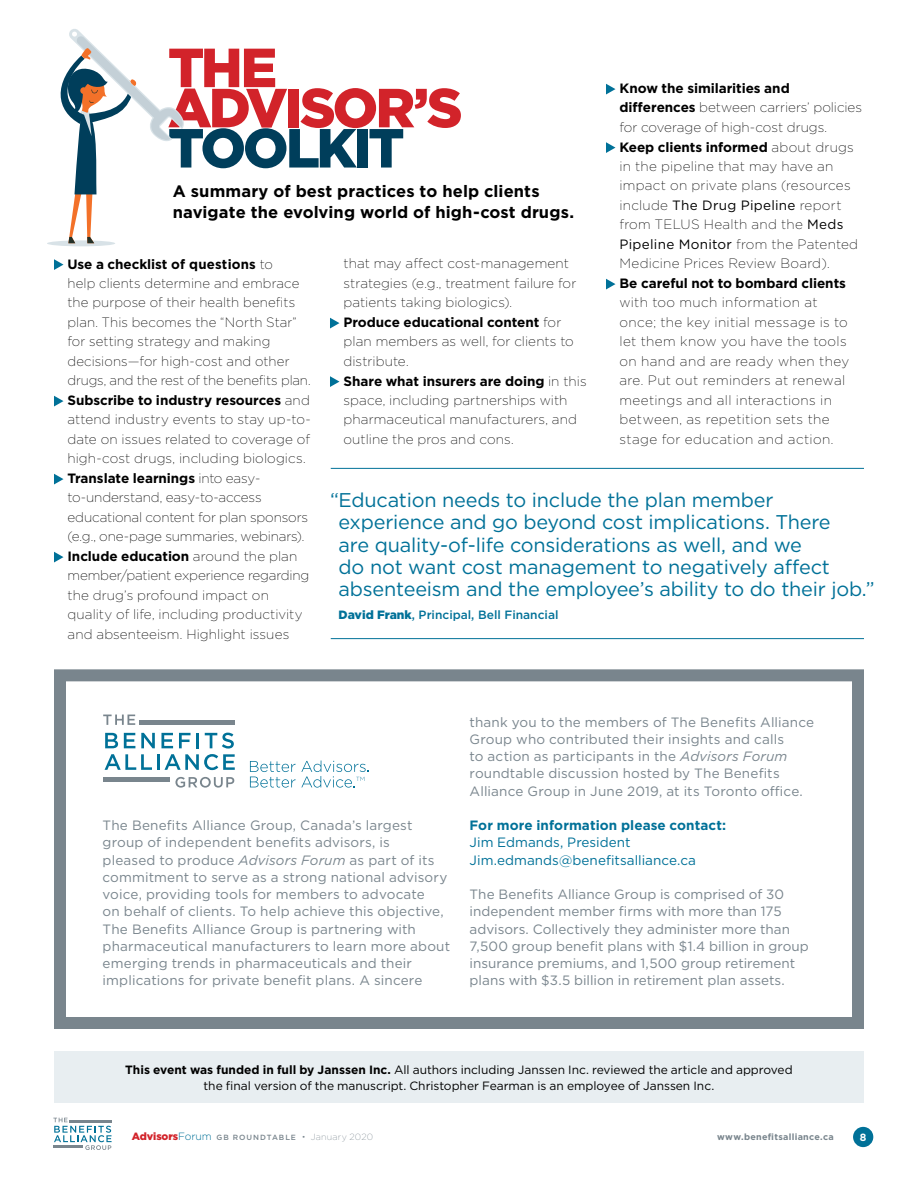
<style>
.page{position:relative;width:918px;height:1188px;background:#fff}
.page>*{position:absolute;margin:0;border:0;box-sizing:border-box;transform-origin:0 0}
.t1{font:900 55.05px/40.2px "Gotham";letter-spacing:-.055em;color:#d2232a}
.t2{font:900 55.05px "Gotham";letter-spacing:-.06em;color:#003e5b}
.t3{font:19.8px/22.5px "Gotham";letter-spacing:-.01em;color:#007198}
.t4{font:700 16.5px/21px "Gotham";letter-spacing:.005em;color:#000}
.t5{font:200 13.5px/19.5px "Gotham";letter-spacing:.01em;color:#000}
.t6{font:13.5px/17.2px "Gotham";letter-spacing:.005em;color:#79858d}
.t7{font:200 13.5px/19.5px "Gotham";letter-spacing:.03em;color:#000}
.t8{font:13.5px/17.2px "Gotham";letter-spacing:.005em;color:#007198}
.t9{font:700 13.5px "Gotham";letter-spacing:.005em;color:#007198}
.t10{font:700 13.5px "Gotham";letter-spacing:-.005em;color:#000}
.t11{font:12px/16.5px "Gotham";letter-spacing:-.005em;color:#000;text-align:center}
.t12{font:500 12px "Gotham";color:#007198}
.t13{font:700 10.5px "Gotham";color:#fff}
.t14{font:700 9px "Gotham";letter-spacing:.03em;color:#79858d}
.t15{font:500 7.5px "Gotham";letter-spacing:.13em;color:#79858d}
.s1{font-weight:700}
.s2{font-weight:400}
.s3{font-weight:900}
.s4{font-style:italic}
.s5{font-weight:900;font-size:10.5px;color:#d2232a}
.s6{font-weight:300;font-size:10.5px;color:#007198}
.s7{font-weight:100;font-size:9px}
.s8{font-weight:200;font-size:9px}
</style>
<div class="page">
<svg style="left:53px;top:1118px;width:59px;height:32px"></svg>
<hr style="left:53px;top:1145px;width:30px;height:2px;background:#79858d">
<hr style="left:69px;top:1120px;width:43px;height:2px;background:#79858d">
<div style="left:853px;top:1127px;width:20px;height:20px;background:#007198;border-radius:50%"></div>
<div style="left:54px;top:1052px;width:810px;height:51px;background:#e8eef1"></div>
<div style="left:54px;top:669px;width:810px;height:360px;border:12px solid #79858d"></div>
<svg style="left:103px;top:715px;width:32px;height:10px"></svg>
<svg style="left:105px;top:733px;width:13px;height:15px"></svg>
<svg style="left:124px;top:733px;width:11px;height:15px"></svg>
<svg style="left:141px;top:733px;width:14px;height:15px"></svg>
<svg style="left:105px;top:754px;width:47px;height:16px"></svg>
<hr style="left:157px;top:754px;width:3px;height:16px;background:#007198">
<svg style="left:161px;top:733px;width:74px;height:37px"></svg>
<svg style="left:175px;top:777px;width:59px;height:11px"></svg>
<hr style="left:103px;top:777px;width:66px;height:4px;background:#79858d">
<div style="left:139px;top:720px;width:96px;height:5px;background:#79858d"></div>
<svg style="left:250px;top:761px;width:119px;height:27px"></svg>
<svg style="left:54px;top:259px;width:10px;height:11px"></svg>
<svg style="left:54px;top:396px;width:10px;height:11px"></svg>
<svg style="left:54px;top:474px;width:10px;height:11px"></svg>
<svg style="left:54px;top:552px;width:10px;height:11px"></svg>
<svg style="left:330px;top:318px;width:10px;height:11px"></svg>
<svg style="left:330px;top:376px;width:10px;height:11px"></svg>
<svg style="left:606px;top:84px;width:10px;height:11px"></svg>
<svg style="left:606px;top:142px;width:10px;height:11px"></svg>
<svg style="left:606px;top:279px;width:10px;height:11px"></svg>
<hr style="left:331px;top:468px;width:533px;height:1px;background:#007198">
<hr style="left:331px;top:638px;width:533px;height:1px;background:#007198">
<div style="left:47px;top:240px;width:68px;height:6px;background:#d8e2e7;border-radius:50%"></div>
<svg style="left:52px;top:29px;width:132px;height:214px"></svg>
<h1 class="t1" style="left:168px;top:47px;width:296px">THE<br>ADVISOR’S</h1>
<h1 class="t2" style="left:168px;top:110px;width:238px">TOOLKIT</h1>
<p class="t5" style="left:620px;top:78px;width:244px"><span class="s1">Know the similarities and differences</span> between carriers’ policies for coverage of high-cost drugs.<br><span class="s1">Keep clients informed</span> about drugs in the pipeline that may have an impact on private plans (resources include <span class="s2">The Drug Pipeline</span> report from TELUS Health and the <span class="s2">Meds Pipeline Monitor</span> from the Patented Medicine Prices Review Board).</p>
<p class="t10" style="left:620px;top:274px;width:228px">Be careful not to bombard clients</p>
<p class="t7" style="left:620px;top:293px;width:231px">with too much information at once; the key initial message is to let them know you have the tools on hand and are ready when they are. Put out reminders at renewal meetings and all interactions in between, as repetition sets the stage for education and action.</p>
<p class="t4" style="left:173px;top:181px;width:403px">A summary of best practices to help clients navigate the evolving world of high-cost drugs.</p>
<p class="t5" style="left:68px;top:254px;width:245px"><span class="s1">Use a checklist of questions</span> to<br>help clients determine and embrace the purpose of their health benefits plan. This becomes the “North Star” for setting strategy and making decisions—for high-cost and other drugs, and the rest of the benefits plan.<br><span class="s1">Subscribe to industry resources</span> and attend industry events to stay up-to&shy;date on issues related to coverage of high-cost drugs, including biologics.<br><span class="s1">Translate learnings</span> into easy&shy;to-understand, easy-to-access educational content for plan sponsors (e.g., one-page summaries, webinars).<br><span class="s1">Include education</span> around the plan member/patient experience regarding the drug’s profound impact on quality of life, including productivity and absenteeism. Highlight issues</p>
<p class="t5" style="left:343px;top:254px;width:245px">that may affect cost-management strategies (e.g., treatment failure for patients taking biologics).<br><span class="s1">Produce educational content</span> for plan members as well, for clients to distribute.<br><span class="s1">Share what insurers are doing</span> in this space, including partnerships with pharmaceutical manufacturers, and outline the pros and cons.</p>
<p class="t3" style="left:339px;top:488px;width:537px;text-indent:-9px">“Education needs to include the plan member experience and go beyond cost implications. There<br>are quality-of-life considerations as well, and we<br>do not want cost management to negatively affect absenteeism and the employee’s ability to do their job.”</p>
<p class="t12" style="left:339px;top:607px;width:221px"><span class="s3">David Frank</span>, Principal, Bell Financial</p>
<p class="t6" style="left:103px;top:817px;width:349px">The Benefits Alliance Group, Canada’s largest group of independent benefits advisors, is<br>pleased to produce <span class="s4">Advisors Forum</span> as part of its commitment to serve as a strong national advisory voice, providing tools for members to advocate<br>on behalf of clients. To help achieve this objective, The Benefits Alliance Group is partnering with pharmaceutical manufacturers to learn more about emerging trends in pharmaceuticals and their implications for private benefit plans. A sincere</p>
<p class="t6" style="left:470px;top:713px;width:346px">thank you to the members of The Benefits Alliance Group who contributed their insights and calls<br>to action as participants in the <span class="s4">Advisors Forum </span>roundtable discussion hosted by The Benefits Alliance Group in June 2019, at its Toronto office.</p>
<p class="t9" style="left:470px;top:816px;width:258px">For more information please contact:</p>
<p class="t8" style="left:470px;top:834px;width:228px">Jim Edmands, President<br>Jim.edmands@benefitsalliance.ca</p>
<p class="t6" style="left:470px;top:885px;width:341px">The Benefits Alliance Group is comprised of 30 independent member firms with more than 175 advisors. Collectively they administer more than 7,500 group benefit plans with $1.4 billion in group insurance premiums, and 1,500 group retirement plans with $3.5 billion in retirement plan assets.</p>
<p class="t11" style="left:125px;top:1061px;width:669px"><span class="s1">This event was funded in full by Janssen Inc.</span> All authors including Janssen Inc. reviewed the article and approved the final version of the manuscript. Christopher Fearman is an employee of Janssen Inc.</p>
<p class="t15" style="left:132px;top:1132px;width:243px"><span class="s5">Advisors</span><span class="s6">Forum</span> GB ROUNDTABLE <span class="s7">•</span> <span class="s8">January 2020</span></p>
<p class="t14" style="left:717px;top:1131px;width:118px">www.benefitsalliance.ca</p>
<p class="t13" style="left:860px;top:1130px;width:8px">8</p>
</div>
